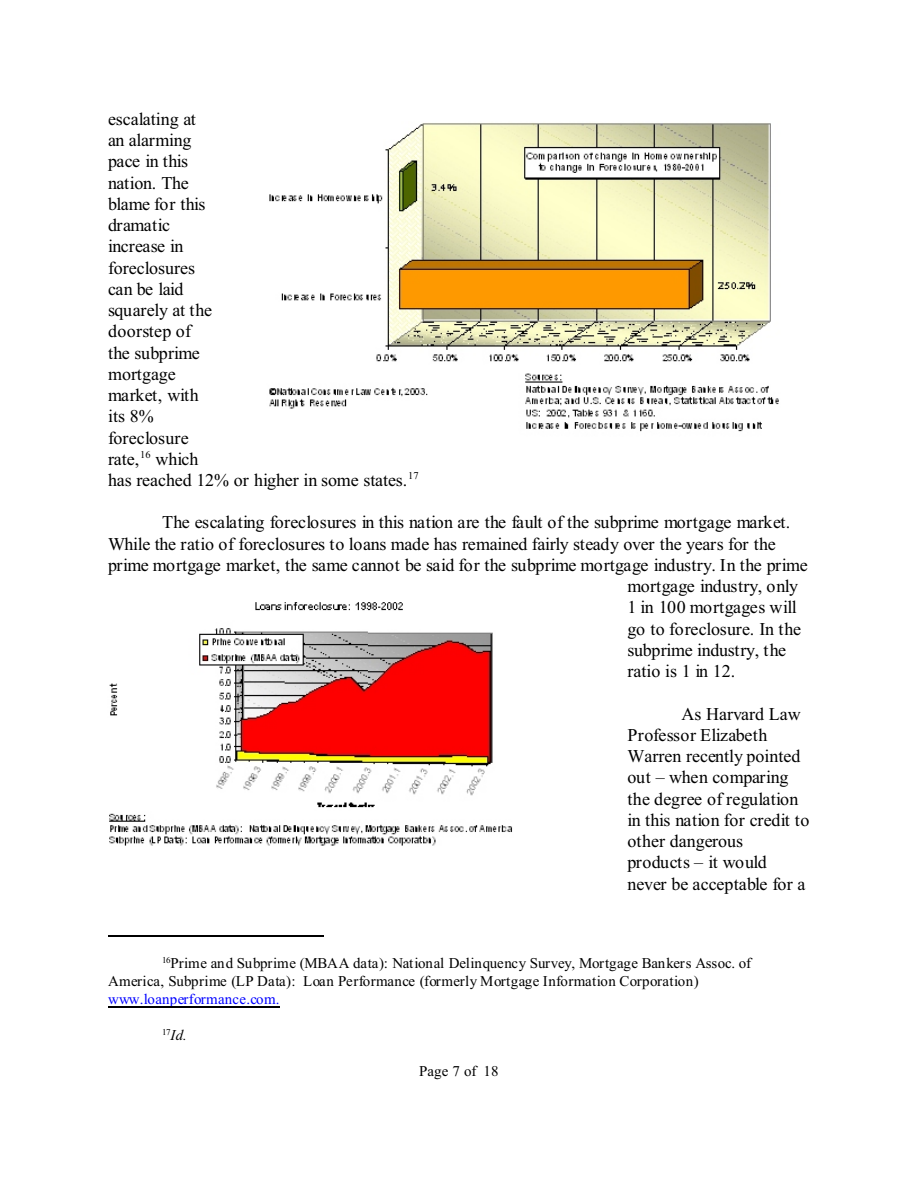
<style>
.page{position:relative;width:918px;height:1188px;background:#fff}
.page>*{position:absolute;margin:0;border:0;box-sizing:border-box;transform-origin:0 0}
.t1{font:18px/21.3px "Times New Roman";letter-spacing:-.005em;color:#000}
.t2{font:18px "Times New Roman";letter-spacing:-.035em;color:#000}
.t3{font:15px/18px "Times New Roman";letter-spacing:.02em;color:#000}
.t4{font:15px "Times New Roman";letter-spacing:.02em;color:#00f}
.t5{font:italic 15px "Times New Roman";color:#000}
</style>
<div class="page">
<hr style="left:108px;top:935px;width:216px;height:1px;background:#000">
<hr style="left:108px;top:1006px;width:171px;height:1px;background:#000">
<img style="left:269px;top:123px;width:510px;height:309px">
<img style="left:109px;top:602px;width:403px;height:244px">
<p class="t1" style="left:108px;top:110px;width:312px">escalating at<br>an alarming<br>pace in this<br>nation. The<br>blame for this<br>dramatic<br>increase in<br>foreclosures<br>can be laid<br>squarely at the<br>doorstep of<br>the subprime<br>mortgage<br>market, with<br>its 8%<br>foreclosure<br>rate,<sup>16</sup> which<br>has reached 12% or higher in some states.<sup>17</sup></p>
<p class="t1" style="left:162px;top:514px;width:630px">The escalating foreclosures in this nation are the fault of the subprime mortgage market.</p>
<p class="t1" style="left:108px;top:535px;width:669px">While the ratio of foreclosures to loans made has remained fairly steady over the years for the</p>
<p class="t2" style="left:108px;top:558px;width:701px">prime mortgage market, the same cannot be said for the subprime mortgage industry. In the prime</p>
<p class="t1" style="left:627px;top:577px;width:172px">mortgage industry, only</p>
<p class="t1" style="left:627px;top:598px;width:171px">1 in 100 mortgages will</p>
<p class="t1" style="left:627px;top:620px;width:175px">go to foreclosure. In the</p>
<p class="t1" style="left:627px;top:641px;width:160px">subprime industry, the</p>
<p class="t1" style="left:627px;top:662px;width:109px">ratio is 1 in 12.</p>
<p class="t1" style="left:627px;top:705px;width:183px;text-indent:54px">As Harvard Law<br>Professor Elizabeth<br>Warren recently pointed out – when comparing the degree of regulation in this nation for credit to other dangerous products – it would never be acceptable for a</p>
<p class="t3" style="left:108px;top:956px;width:645px;text-indent:54px"><sup>16</sup>Prime and Subprime (MBAA data): National Delinquency Survey, Mortgage Bankers Assoc. of<br>America, Subprime (LP Data): Loan Performance (formerly Mortgage Information Corporation)</p>
<p class="t4" style="left:108px;top:994px;width:173px">www.loanperformance.com.</p>
<p class="t5" style="left:162px;top:1030px;width:27px"><sup>17</sup>Id.</p>
<p class="t3" style="left:419px;top:1064px;width:81px">Page 7 of 18</p>
</div>
